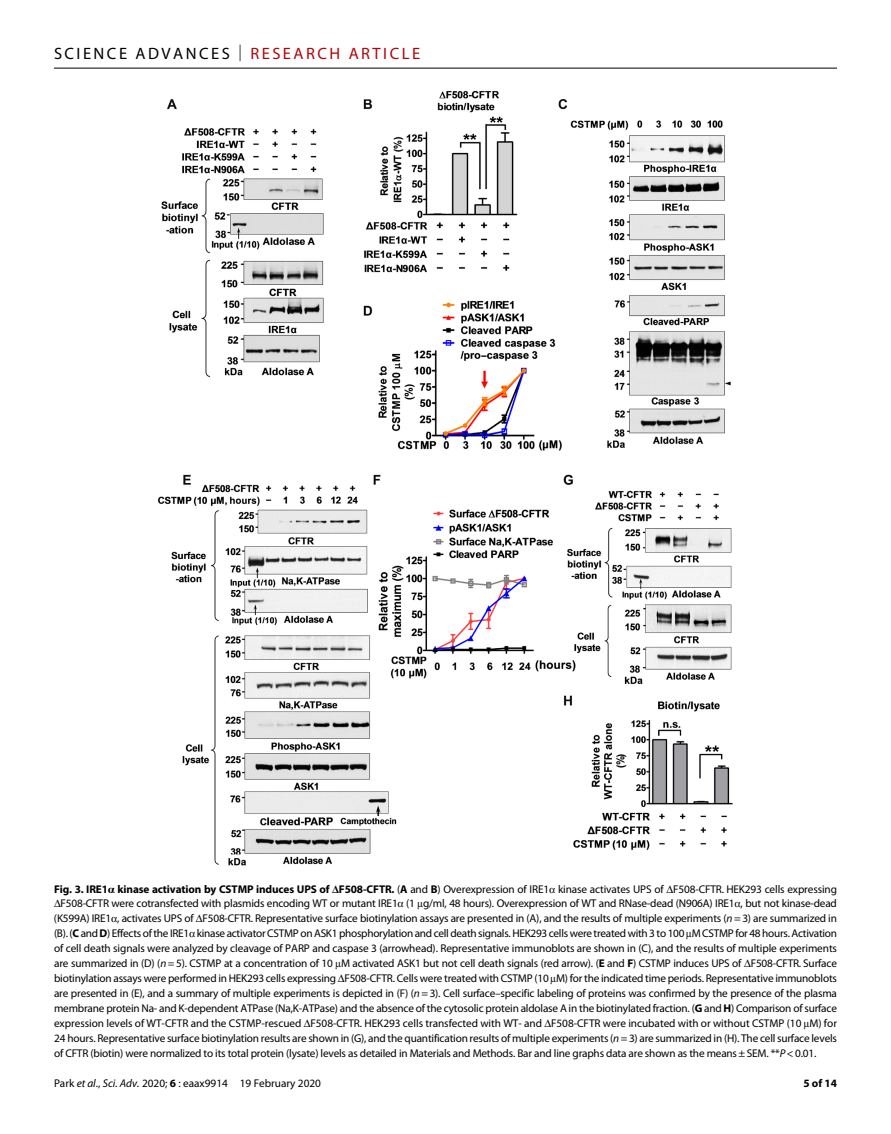
<style>
.page{position:relative;width:891px;height:1134px;background:#fff}
.page>*{position:absolute;margin:0;border:0;box-sizing:border-box;transform-origin:0 0}
.t1{font:16.5px "Myriad Pro";letter-spacing:.15em;color:#000}
.t2{font:11.25px "Myriad Pro";letter-spacing:-.015em;color:#000}
.t3{font:700 11.25px "Myriad Pro";color:#000}
.s1{font-weight:300}
.s2{color:#b10508}
.s3{font-weight:700}
.s4{font-style:italic}
</style>
<div class="page">
<hr style="left:54px;top:68px;width:783px;height:1px;background:#000">
<img style="left:158px;top:90px;width:575px;height:776px">
<h1 class="t1" style="left:54px;top:40px;width:368px">SCIENCE ADVANCES <span class="s1">|</span> <span class="s2">RESEARCH ARTICLE</span></h1>
<p class="t2" style="left:54px;top:880px;width:785px"><span class="s3">Fig. 3. IRE1 kinase activation by CSTMP induces UPS of F508-CFTR.</span> (<span class="s3">A</span> and <span class="s3">B</span>) Overexpression of IRE1 kinase activates UPS of F508-CFTR. HEK293 cells expressing</p>
<p class="t2" style="left:61px;top:895px;width:778px">F508-CFTR were cotransfected with plasmids encoding WT or mutant IRE1 (1 g/ml, 48 hours). Overexpression of WT and RNase-dead (N906A) IRE1 , but not kinase-dead</p>
<p class="t2" style="left:54px;top:910px;width:785px">(K599A) IRE1 , activates UPS of F508-CFTR. Representative surface biotinylation assays are presented in (A), and the results of multiple experiments (<span class="s4">n</span>=3) are summarized in</p>
<p class="t2" style="left:54px;top:925px;width:784px">(B). (<span class="s3">C</span> and <span class="s3">D</span>) Effects of the IRE1 kinase activator CSTMP on ASK1 phosphorylation and cell death signals. HEK293 cells were treated with 3 to 100 M CSTMP for 48 hours. Activation</p>
<p class="t2" style="left:54px;top:940px;width:785px">of cell death signals were analyzed by cleavage of PARP and caspase 3 (arrowhead). Representative immunoblots are shown in (C), and the results of multiple experiments</p>
<p class="t2" style="left:54px;top:955px;width:785px">are summarized in (D) (<span class="s4">n</span>=5). CSTMP at a concentration of 10 M activated ASK1 but not cell death signals (red arrow). (<span class="s3">E</span> and <span class="s3">F</span>) CSTMP induces UPS of F508-CFTR. Surface</p>
<p class="t2" style="left:54px;top:970px;width:784px">biotinylation assays were performed in HEK293 cells expressing F508-CFTR. Cells were treated with CSTMP (10 M) for the indicated time periods. Representative immunoblots</p>
<p class="t2" style="left:54px;top:985px;width:784px">are presented in (E), and a summary of multiple experiments is depicted in (F) (<span class="s4">n</span>=3). Cell surface–specific labeling of proteins was confirmed by the presence of the plasma</p>
<p class="t2" style="left:54px;top:1000px;width:785px">membrane protein Na- and K-dependent ATPase (Na,K-ATPase) and the absence of the cytosolic protein aldolase A in the biotinylated fraction. (<span class="s3">G</span> and <span class="s3">H</span>) Comparison of surface</p>
<p class="t2" style="left:54px;top:1015px;width:785px">expression levels of WT-CFTR and the CSTMP-rescued F508-CFTR. HEK293 cells transfected with WT- and F508-CFTR were incubated with or without CSTMP (10 M) for</p>
<p class="t2" style="left:54px;top:1030px;width:785px">24 hours. Representative surface biotinylation results are shown in (G), and the quantification results of multiple experiments (<span class="s4">n</span>=3) are summarized in (H). The cell surface levels</p>
<p class="t2" style="left:54px;top:1045px;width:764px">of CFTR (biotin) were normalized to its total protein (lysate) levels as detailed in Materials and Methods. Bar and line graphs data are shown as the means±SEM. **<span class="s4">P</span>&lt;0.01.</p>
<p class="t2" style="left:54px;top:1074px;width:268px">Park <span class="s4">et al</span>., <span class="s4">Sci. Adv.</span> 2020; <span class="s3">6</span> : eaax9914 19 February 2020</p>
<p class="t3" style="left:803px;top:1074px;width:35px">5 of 14</p>
</div>
